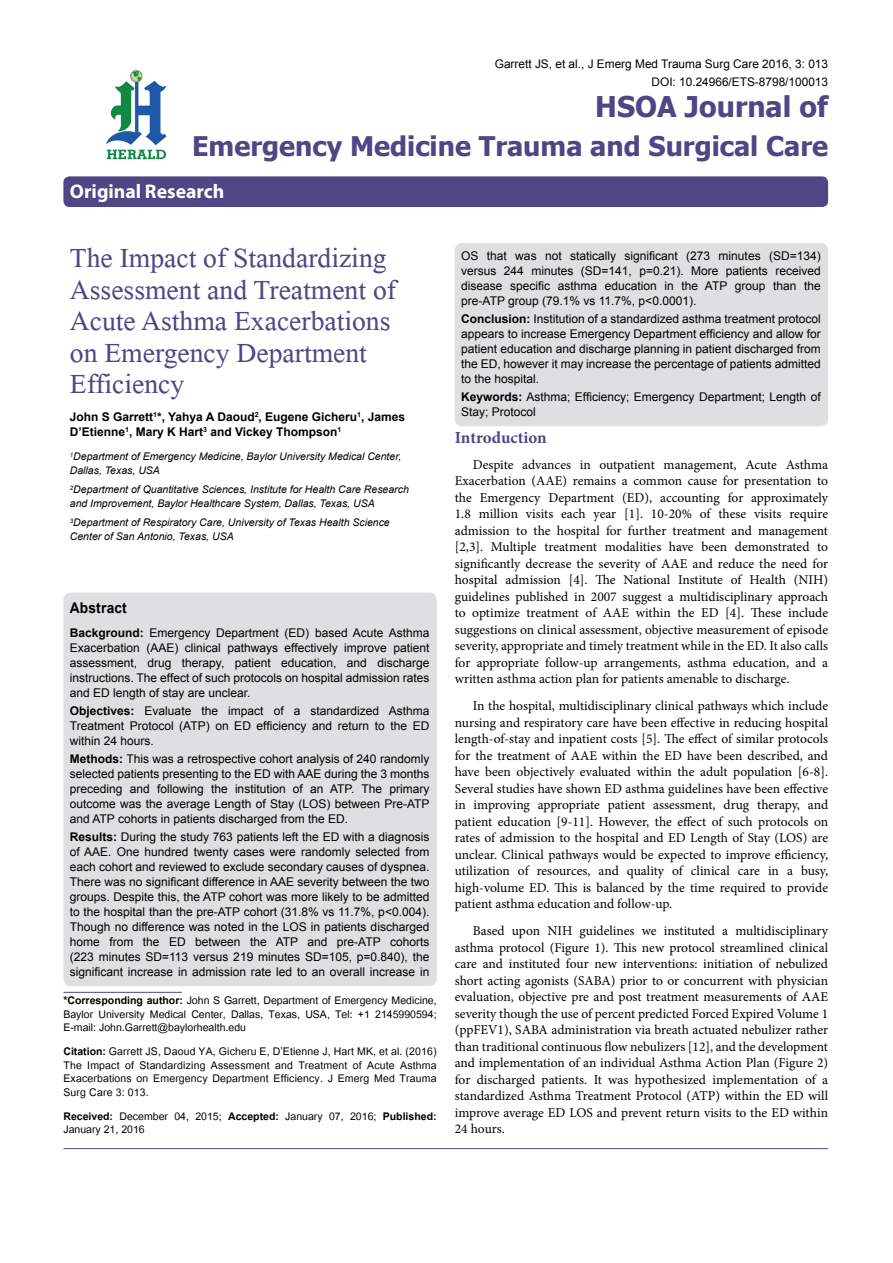
<style>
.page{position:relative;width:893px;height:1263px;background:#fff}
.page>*{position:absolute;margin:0;border:0;box-sizing:border-box;transform-origin:0 0}
.t1{font:41.25px/31.5px "Microsoft Himalaya";color:#4d4785}
.t2{font:700 28.5px "Tahoma";color:#4d4785}
.t3{font:700 27px "Tahoma";color:#4d4785}
.t4{font:700 19.8px "Myriad Hebrew";color:#fff}
.t5{font:700 16.95px "Minion Pro";letter-spacing:-.005em;color:#4d4785}
.t6{font:700 14.85px "Arial";letter-spacing:.015em;color:#000;scale:.93 1}
.t7{font:14.7px/13.5px "Utsaah";color:#000;text-align:justify}
.t8{font:13.5px/16.5px "Minion Pro";letter-spacing:-.005em;color:#000;text-align:justify}
.t9{font:12px/15px "Arial";color:#000;text-align:justify}
.t10{font:700 12px/15px "Arial";color:#000}
.t11{font:11.85px/18px "Arial";color:#000;text-align:right}
.t12{font:italic 10.5px/13.5px "Arial";color:#000}
.s1{font-weight:700}
</style>
<div class="page">
<div style="left:63px;top:176px;width:765px;height:31px;background:#4d4785;border-radius:6px"></div>
<div style="left:63px;top:593px;width:374px;height:393px;background:#dedfe0;border-radius:8px"></div>
<div style="left:455px;top:243px;width:373px;height:183px;background:#dedfe0;border-radius:8px"></div>
<hr style="left:63px;top:992px;width:119px;height:1px;background:#4d4785">
<img style="left:106px;top:70px;width:61px;height:90px">
<hr style="left:63px;top:1148px;width:765px;height:1px;background:#4d4785">
<p class="t11" style="left:495px;top:55px;width:335px">Garrett JS, et al., J Emerg Med Trauma Surg Care 2016, 3: 013<br>DOI: 10.24966/ETS-8798/100013</p>
<h2 class="t2" style="left:595px;top:87px;width:234px">HSOA Journal of</h2>
<h3 class="t3" style="left:192px;top:128px;width:638px">Emergency Medicine Trauma and Surgical Care</h3>
<h3 class="t4" style="left:70px;top:180px;width:156px">Original Research</h3>
<h1 class="t1" style="left:70px;top:237px;width:328px">The Impact of Standardizing<br>Assessment and Treatment of<br>Acute Asthma Exacerbations on Emergency Department<br>Efficiency</h1>
<p class="t10" style="left:70px;top:410px;width:337px">John S Garrett<sup>1</sup>*, Yahya A Daoud<sup>2</sup>, Eugene Gicheru<sup>1</sup>, James<br>D’Etienne<sup>1</sup>, Mary K Hart<sup>3</sup> and Vickey Thompson<sup>1</sup></p>
<p class="t12" style="left:70px;top:450px;width:333px"><sup>1</sup>Department of Emergency Medicine, Baylor University Medical Center,<br>Dallas, Texas, USA</p>
<p class="t12" style="left:70px;top:483px;width:340px"><sup>2</sup>Department of Quantitative Sciences, Institute for Health Care Research and Improvement, Baylor Healthcare System, Dallas, Texas, USA</p>
<p class="t12" style="left:70px;top:516px;width:321px"><sup>3</sup>Department of Respiratory Care, University of Texas Health Science<br>Center of San Antonio, Texas, USA</p>
<p class="t6" style="left:70px;top:598px;width:63px">Abstract</p>
<p class="t9" style="left:70px;top:626px;width:361px"><span class="s1">Background:</span> Emergency Department (ED) based Acute Asthma Exacerbation (AAE) clinical pathways effectively improve patient assessment, drug therapy, patient education, and discharge instructions. The effect of such protocols on hospital admission rates and ED length of stay are unclear.</p>
<p class="t9" style="left:70px;top:704px;width:361px"><span class="s1">Objectives:</span> Evaluate the impact of a standardized Asthma Treatment Protocol (ATP) on ED efficiency and return to the ED within 24 hours.</p>
<p class="t9" style="left:70px;top:752px;width:361px"><span class="s1">Methods:</span> This was a retrospective cohort analysis of 240 randomly selected patients presenting to the ED with AAE during the 3 months preceding and following the institution of an ATP. The primary outcome was the average Length of Stay (LOS) between Pre-ATP and ATP cohorts in patients discharged from the ED.</p>
<p class="t9" style="left:70px;top:830px;width:361px"><span class="s1">Results:</span> During the study 763 patients left the ED with a diagnosis of AAE. One hundred twenty cases were randomly selected from each cohort and reviewed to exclude secondary causes of dyspnea.<br>There was no significant difference in AAE severity between the two groups. Despite this, the ATP cohort was more likely to be admitted to the hospital than the pre-ATP cohort (31.8% vs 11.7%, p&lt;0.004).<br>Though no difference was noted in the LOS in patients discharged home from the ED between the ATP and pre-ATP cohorts (223 minutes SD=113 versus 219 minutes SD=105, p=0.840), the significant increase in admission rate led to an overall increase in</p>
<p class="t7" style="left:63px;top:995px;width:375px"><span class="s1">*Corresponding author:</span> John S Garrett, Department of Emergency Medicine, Baylor University Medical Center, Dallas, Texas, USA, Tel: +1 2145990594; E-mail: John.Garrett@baylorhealth.edu</p>
<p class="t7" style="left:63px;top:1046px;width:375px"><span class="s1">Citation:</span> Garrett JS, Daoud YA, Gicheru E, D’Etienne J, Hart MK, et al. (2016)<br>The Impact of Standardizing Assessment and Treatment of Acute Asthma Exacerbations on Emergency Department Efficiency. J Emerg Med Trauma Surg Care 3: 013.</p>
<p class="t7" style="left:63px;top:1110px;width:375px"><span class="s1">Received:</span> December 04, 2015; <span class="s1">Accepted:</span> January 07, 2016; <span class="s1">Published:<br></span>January 21, 2016</p>
<p class="t9" style="left:461px;top:248px;width:361px">OS that was not statically significant (273 minutes (SD=134) versus 244 minutes (SD=141, p=0.21). More patients received disease specific asthma education in the ATP group than the pre-ATP group (79.1% vs 11.7%, p&lt;0.0001).</p>
<p class="t9" style="left:461px;top:311px;width:361px"><span class="s1">Conclusion:</span> Institution of a standardized asthma treatment protocol appears to increase Emergency Department efficiency and allow for patient education and discharge planning in patient discharged from the ED, however it may increase the percentage of patients admitted to the hospital.</p>
<p class="t9" style="left:461px;top:389px;width:361px"><span class="s1">Keywords:</span> Asthma; Efficiency; Emergency Department; Length of<br>Stay; Protocol</p>
<p class="t5" style="left:455px;top:426px;width:94px">Introduction</p>
<p class="t8" style="left:455px;top:456px;width:375px;text-indent:18px">Despite advances in outpatient management, Acute Asthma Exacerbation (AAE) remains a common cause for presentation to the Emergency Department (ED), accounting for approximately 1.8 million visits each year [1]. 10-20% of these visits require admission to the hospital for further treatment and management [2,3]. Multiple treatment modalities have been demonstrated to significantly decrease the severity of AAE and reduce the need for hospital admission [4]. The National Institute of Health (NIH) guidelines published in 2007 suggest a multidisciplinary approach to optimize treatment of AAE within the ED [4]. These include suggestions on clinical assessment, objective measurement of episode severity, appropriate and timely treatment while in the ED. It also calls for appropriate follow-up arrangements, asthma education, and a written asthma action plan for patients amenable to discharge.</p>
<p class="t8" style="left:455px;top:698px;width:375px;text-indent:18px">In the hospital, multidisciplinary clinical pathways which include nursing and respiratory care have been effective in reducing hospital length-of-stay and inpatient costs [5]. The effect of similar protocols for the treatment of AAE within the ED have been described, and have been objectively evaluated within the adult population [6-8].<br>Several studies have shown ED asthma guidelines have been effective in improving appropriate patient assessment, drug therapy, and patient education [9-11]. However, the effect of such protocols on rates of admission to the hospital and ED Length of Stay (LOS) are unclear. Clinical pathways would be expected to improve efficiency, utilization of resources, and quality of clinical care in a busy, high-volume ED. This is balanced by the time required to provide patient asthma education and follow-up.</p>
<p class="t8" style="left:455px;top:923px;width:375px;text-indent:18px">Based upon NIH guidelines we instituted a multidisciplinary asthma protocol (Figure 1). This new protocol streamlined clinical care and instituted four new interventions: initiation of nebulized short acting agonists (SABA) prior to or concurrent with physician evaluation, objective pre and post treatment measurements of AAE severity though the use of percent predicted Forced Expired Volume 1 (ppFEV1), SABA administration via breath actuated nebulizer rather than traditional continuous flow nebulizers [12], and the development and implementation of an individual Asthma Action Plan (Figure 2) for discharged patients. It was hypothesized implementation of a standardized Asthma Treatment Protocol (ATP) within the ED will improve average ED LOS and prevent return visits to the ED within 24 hours.</p>
</div>
